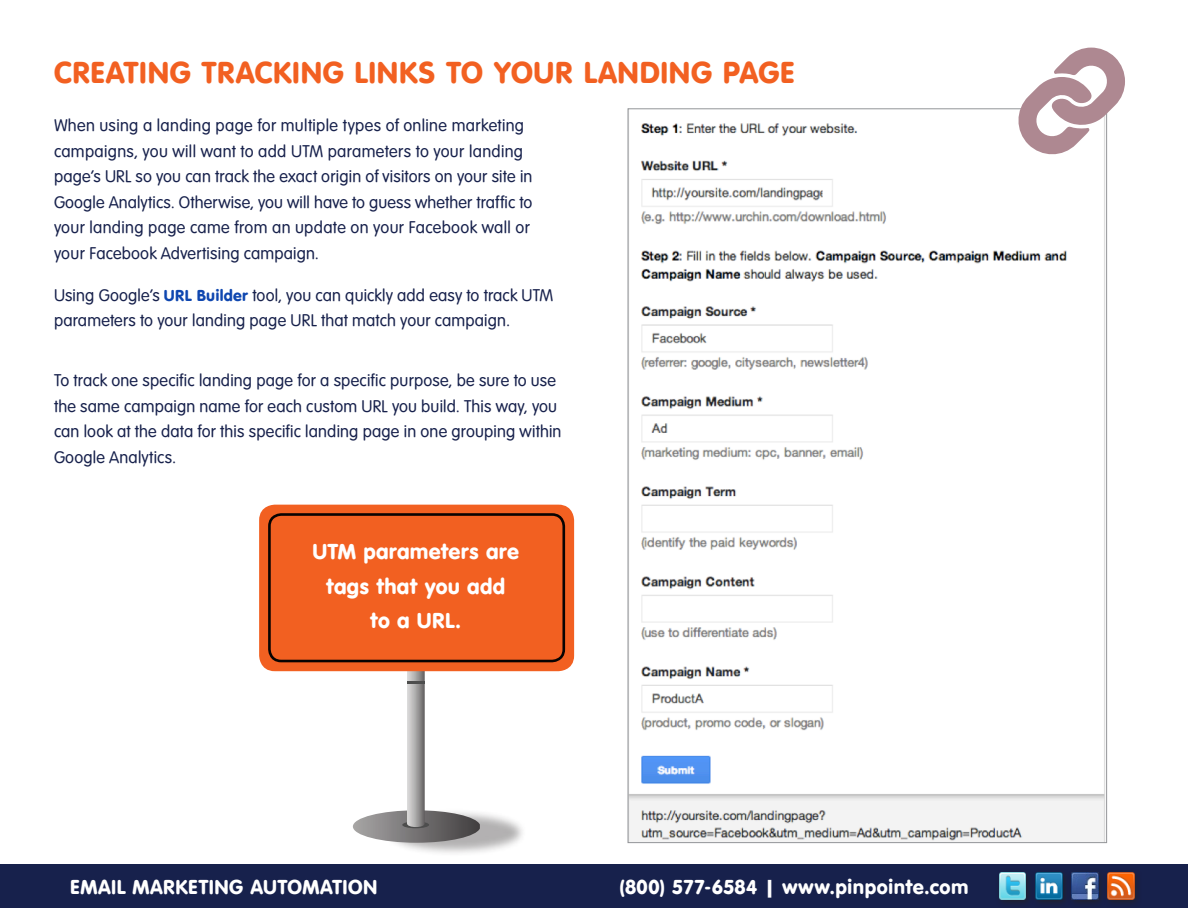
<style>
.page{position:relative;width:1188px;height:918px;background:#fff}
.page>*{position:absolute;margin:0;border:0;box-sizing:border-box;transform-origin:0 0}
.t1{font:31.5px "VAG Rounded";letter-spacing:.02em;color:#f26021}
.t2{font:22.5px/34.5px "VAG Rounded";letter-spacing:.005em;color:#fff;text-align:center}
.t3{font:21px "VAG Rounded";letter-spacing:.015em;color:#fff}
.t4{font:16.5px/25.5px "VAG Rounded Lt Normal";letter-spacing:.015em;color:#17214c}
.s1{font-family:"VAG Rounded";color:#0f47b0}
</style>
<div class="page">
<div style="left:0;top:864px;width:1188px;height:44px;background:#17214c"></div>
<div style="left:1067px;top:869px;width:40px;height:39px;background:#231f20;opacity:.75"></div>
<img style="left:1071px;top:873px;width:27px;height:27px">
<div style="left:995px;top:869px;width:39px;height:39px;background:#231f20;opacity:.75"></div>
<img style="left:999px;top:873px;width:27px;height:27px">
<div style="left:1031px;top:869px;width:40px;height:39px;background:#231f20;opacity:.75"></div>
<img style="left:1036px;top:873px;width:26px;height:27px">
<div style="left:1103px;top:869px;width:40px;height:39px;background:#231f20;opacity:.75"></div>
<img style="left:1107px;top:873px;width:27px;height:27px">
<img style="left:630px;top:123px;width:475px;height:718px">
<div style="left:383px;top:808px;width:143px;height:49px;background:#231f20;opacity:.35"></div>
<svg style="left:353px;top:671px;width:127px;height:172px"></svg>
<div style="left:259px;top:505px;width:315px;height:166px;background:#f26021;border-radius:16px"></div>
<div style="left:268px;top:513px;width:297px;height:149px;border:3px solid #080302;border-radius:12px"></div>
<img style="left:1015px;top:48px;width:110px;height:110px">
<p class="t1" style="left:54px;top:54px;width:742px">CREATING TRACKING LINKS TO YOUR LANDING PAGE</p>
<p class="t4" style="left:54px;top:113px;width:480px">When using a landing page for multiple types of online marketing campaigns, you will want to add UTM parameters to your landing page’s URL so you can track the exact origin of visitors on your site in Google Analytics. Otherwise, you will have to guess whether traffic to your landing page came from an update on your Facebook wall or your Facebook Advertising campaign.</p>
<p class="t4" style="left:54px;top:282px;width:501px">Using Google’s <span class="s1">URL Builder</span> tool, you can quickly add easy to track UTM parameters to your landing page URL that match your campaign.</p>
<p class="t4" style="left:54px;top:368px;width:509px">To track one specific landing page for a specific purpose, be sure to use the same campaign name for each custom URL you build. This way, you can look at the data for this specific landing page in one grouping within Google Analytics.</p>
<p class="t2" style="left:312px;top:534px;width:208px">UTM parameters are tags that you add<br>to a URL.</p>
<p class="t3" style="left:70px;top:875px;width:309px">EMAIL MARKETING AUTOMATION</p>
<p class="t3" style="left:620px;top:875px;width:350px">(800) 577-6584 | www.pinpointe.com</p>
</div>
